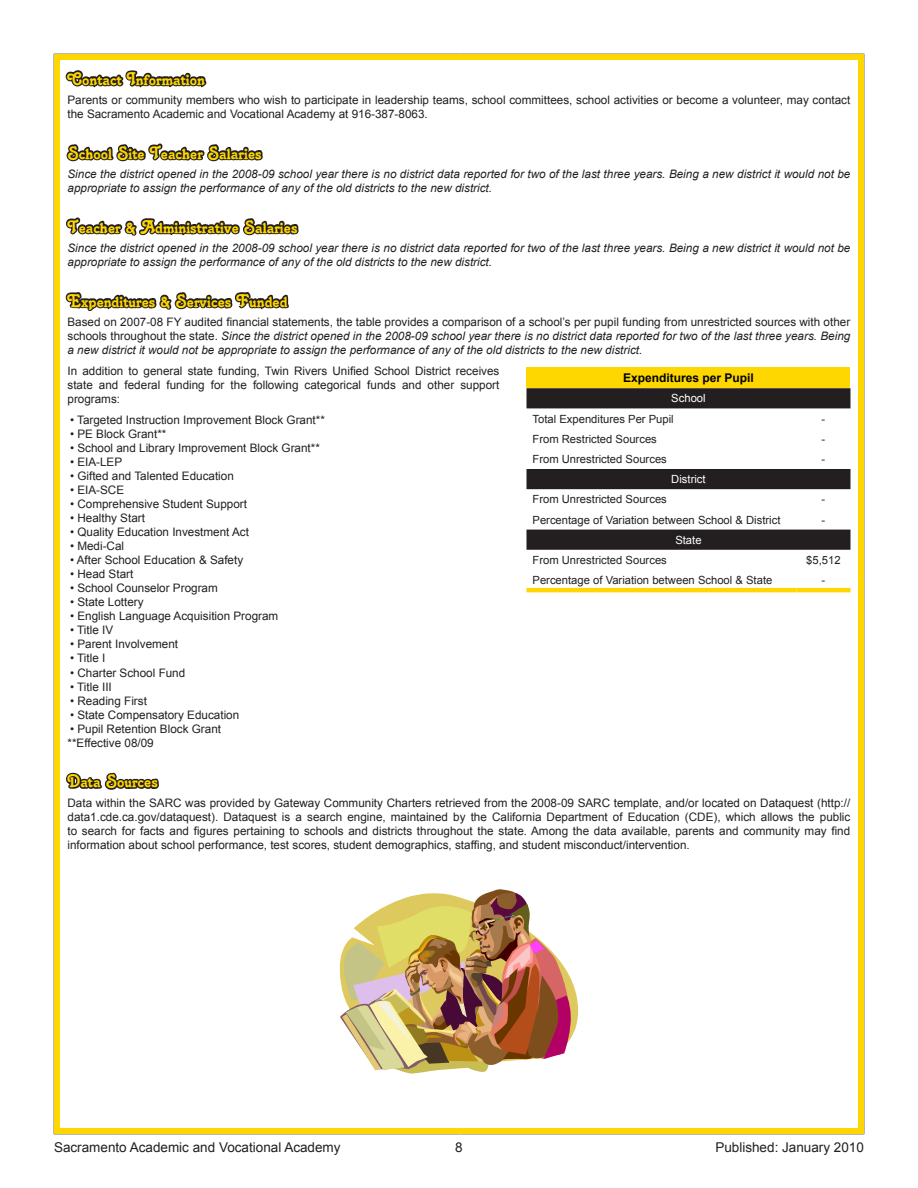
<style>
.page{position:relative;width:918px;height:1188px;background:#fff}
.page>*{position:absolute;margin:0;border:0;box-sizing:border-box;transform-origin:0 0}
.Element_Header{font:18px "Christie";color:#ffd700}
.t1{font:13.5px "Arial";color:#231f20}
.t2{font:700 12px "Arial";color:#000}
.Body_Text_-_Left_Jus{font:11.7px/14.1px "Arial";color:#231f20;text-align:justify}
.Body_Text_-_Left_Jus-2{font:italic 11.7px/14.1px "Arial";color:#231f20}
.Bullets_-_Cell_Inden{font:11.7px "Arial";color:#231f20}
.t3{font:11.25px/20.2px "Arial";color:#231f20}
.t4{font:11.25px "Arial";color:#fff}
.s1{font-style:normal}
.s2{color:#fff}
</style>
<div class="page">
<div style="left:54px;top:54px;width:810px;height:1080px;border:6px solid #ffd700"></div>
<svg style="left:63px;top:53px;width:146px;height:35px"></svg>
<svg style="left:66px;top:143px;width:197px;height:19px"></svg>
<svg style="left:66px;top:217px;width:233px;height:19px"></svg>
<svg style="left:65px;top:292px;width:224px;height:20px"></svg>
<svg style="left:66px;top:772px;width:93px;height:18px"></svg>
<svg style="left:340px;top:889px;width:238px;height:185px"></svg>
<div style="left:526px;top:367px;width:324px;height:21px;background:#ffd700"></div>
<svg style="left:526px;top:388px;width:324px;height:162px"></svg>
<hr style="left:526px;top:588px;width:270px;height:4px;background:#ffd700">
<hr style="left:796px;top:588px;width:54px;height:4px;background:#ffd700">
<p class="Element_Header" style="left:68px;top:67px;width:139px">Contact Information</p>
<p class="Body_Text_-_Left_Jus" style="left:68px;top:93px;width:784px">Parents or community members who wish to participate in leadership teams, school committees, school activities or become a volunteer, may contact the Sacramento Academic and Vocational Academy at 916-387-8063.</p>
<p class="Element_Header" style="left:68px;top:141px;width:196px">School Site Teacher Salaries</p>
<p class="Body_Text_-_Left_Jus-2" style="left:68px;top:167px;width:784px">Since the district opened in the 2008-09 school year there is no district data reported for two of the last three years. Being a new district it would not be appropriate to assign the performance of any of the old districts to the new district.</p>
<p class="Element_Header" style="left:68px;top:215px;width:232px">Teacher &amp; Administrative Salaries</p>
<p class="Body_Text_-_Left_Jus-2" style="left:68px;top:241px;width:784px">Since the district opened in the 2008-09 school year there is no district data reported for two of the last three years. Being a new district it would not be appropriate to assign the performance of any of the old districts to the new district.</p>
<p class="Element_Header" style="left:68px;top:289px;width:222px">Expenditures &amp; Services Funded</p>
<p class="Body_Text_-_Left_Jus-2" style="left:68px;top:315px;width:784px;text-align:justify"><span class="s1">Based on 2007-08 FY audited financial statements, the table provides a comparison of a school’s per pupil funding from unrestricted sources with other schools throughout the state.</span> Since the district opened in the 2008-09 school year there is no district data reported for two of the last three years. Being a new district it would not be appropriate to assign the performance of any of the old districts to the new district.</p>
<p class="Body_Text_-_Left_Jus" style="left:68px;top:364px;width:433px">In addition to general state funding, Twin Rivers Unified School District receives state and federal funding for the following categorical funds and other support programs:</p>
<p class="Bullets_-_Cell_Inden" style="left:70px;top:412px;width:256px">• Targeted Instruction Improvement Block Grant**</p>
<p class="Bullets_-_Cell_Inden" style="left:70px;top:426px;width:98px">• PE Block Grant**</p>
<p class="Bullets_-_Cell_Inden" style="left:70px;top:440px;width:251px">• School and Library Improvement Block Grant**</p>
<p class="Bullets_-_Cell_Inden" style="left:70px;top:454px;width:54px">• EIA-LEP</p>
<p class="Bullets_-_Cell_Inden" style="left:70px;top:468px;width:165px">• Gifted and Talented Education</p>
<p class="Bullets_-_Cell_Inden" style="left:70px;top:482px;width:56px">• EIA-SCE</p>
<p class="Bullets_-_Cell_Inden" style="left:70px;top:496px;width:179px">• Comprehensive Student Support</p>
<p class="Bullets_-_Cell_Inden" style="left:70px;top:510px;width:76px">• Healthy Start</p>
<p class="Bullets_-_Cell_Inden" style="left:70px;top:524px;width:181px">• Quality Education Investment Act</p>
<p class="Bullets_-_Cell_Inden" style="left:70px;top:538px;width:56px">• Medi-Cal</p>
<p class="Bullets_-_Cell_Inden" style="left:70px;top:552px;width:175px">• After School Education &amp; Safety</p>
<p class="Bullets_-_Cell_Inden" style="left:70px;top:566px;width:65px">• Head Start</p>
<p class="Bullets_-_Cell_Inden" style="left:70px;top:581px;width:149px">• School Counselor Program</p>
<p class="Bullets_-_Cell_Inden" style="left:70px;top:595px;width:75px">• State Lottery</p>
<p class="Bullets_-_Cell_Inden" style="left:70px;top:609px;width:210px">• English Language Acquisition Program</p>
<p class="Bullets_-_Cell_Inden" style="left:70px;top:623px;width:45px">• Title IV</p>
<p class="Bullets_-_Cell_Inden" style="left:70px;top:637px;width:110px">• Parent Involvement</p>
<p class="Bullets_-_Cell_Inden" style="left:70px;top:651px;width:37px">• Title I</p>
<p class="Bullets_-_Cell_Inden" style="left:70px;top:665px;width:117px">• Charter School Fund</p>
<p class="Bullets_-_Cell_Inden" style="left:70px;top:679px;width:43px">• Title III</p>
<p class="Bullets_-_Cell_Inden" style="left:70px;top:693px;width:78px">• Reading First</p>
<p class="Bullets_-_Cell_Inden" style="left:70px;top:707px;width:171px">• State Compensatory Education</p>
<p class="Bullets_-_Cell_Inden" style="left:70px;top:721px;width:153px">• Pupil Retention Block Grant</p>
<p class="Body_Text_-_Left_Jus" style="left:68px;top:736px;width:88px">**Effective 08/09</p>
<p class="Element_Header" style="left:68px;top:770px;width:92px">Data Sources</p>
<p class="Body_Text_-_Left_Jus" style="left:68px;top:796px;width:784px">Data within the SARC was provided by Gateway Community Charters retrieved from the 2008-09 SARC template, and/or located on Dataquest (http:// data1.cde.ca.gov/dataquest). Dataquest is a search engine, maintained by the California Department of Education (CDE), which allows the public to search for facts and figures pertaining to schools and districts throughout the state. Among the data available, parents and community may find information about school performance, test scores, student demographics, staffing, and student misconduct/intervention.</p>
<p class="t2" style="left:623px;top:370px;width:132px">Expenditures per Pupil</p>
<p class="t3" style="left:532px;top:388px;width:175px;text-indent:139px"><span class="s2">School<br></span>Total Expenditures Per Pupil</p>
<p class="t3" style="left:822px;top:409px;width:5px">-</p>
<p class="t3" style="left:532px;top:429px;width:126px">From Restricted Sources</p>
<p class="t3" style="left:822px;top:429px;width:5px">-</p>
<p class="t3" style="left:532px;top:449px;width:136px">From Unrestricted Sources</p>
<p class="t3" style="left:822px;top:449px;width:5px">-</p>
<p class="t4" style="left:671px;top:472px;width:36px">District</p>
<p class="t3" style="left:532px;top:489px;width:136px">From Unrestricted Sources</p>
<p class="t3" style="left:822px;top:489px;width:5px">-</p>
<p class="t3" style="left:532px;top:510px;width:250px">Percentage of Variation between School &amp; District</p>
<p class="t3" style="left:822px;top:510px;width:5px">-</p>
<p class="t4" style="left:675px;top:532px;width:28px">State</p>
<p class="t3" style="left:532px;top:550px;width:136px">From Unrestricted Sources</p>
<p class="t3" style="left:806px;top:550px;width:36px">$5,512</p>
<p class="t3" style="left:532px;top:570px;width:241px">Percentage of Variation between School &amp; State</p>
<p class="t3" style="left:822px;top:570px;width:5px">-</p>
<p class="t1" style="left:54px;top:1138px;width:288px">Sacramento Academic and Vocational Academy</p>
<p class="t1" style="left:455px;top:1138px;width:9px">8</p>
<p class="t1" style="left:715px;top:1138px;width:150px">Published: January 2010</p>
</div>
